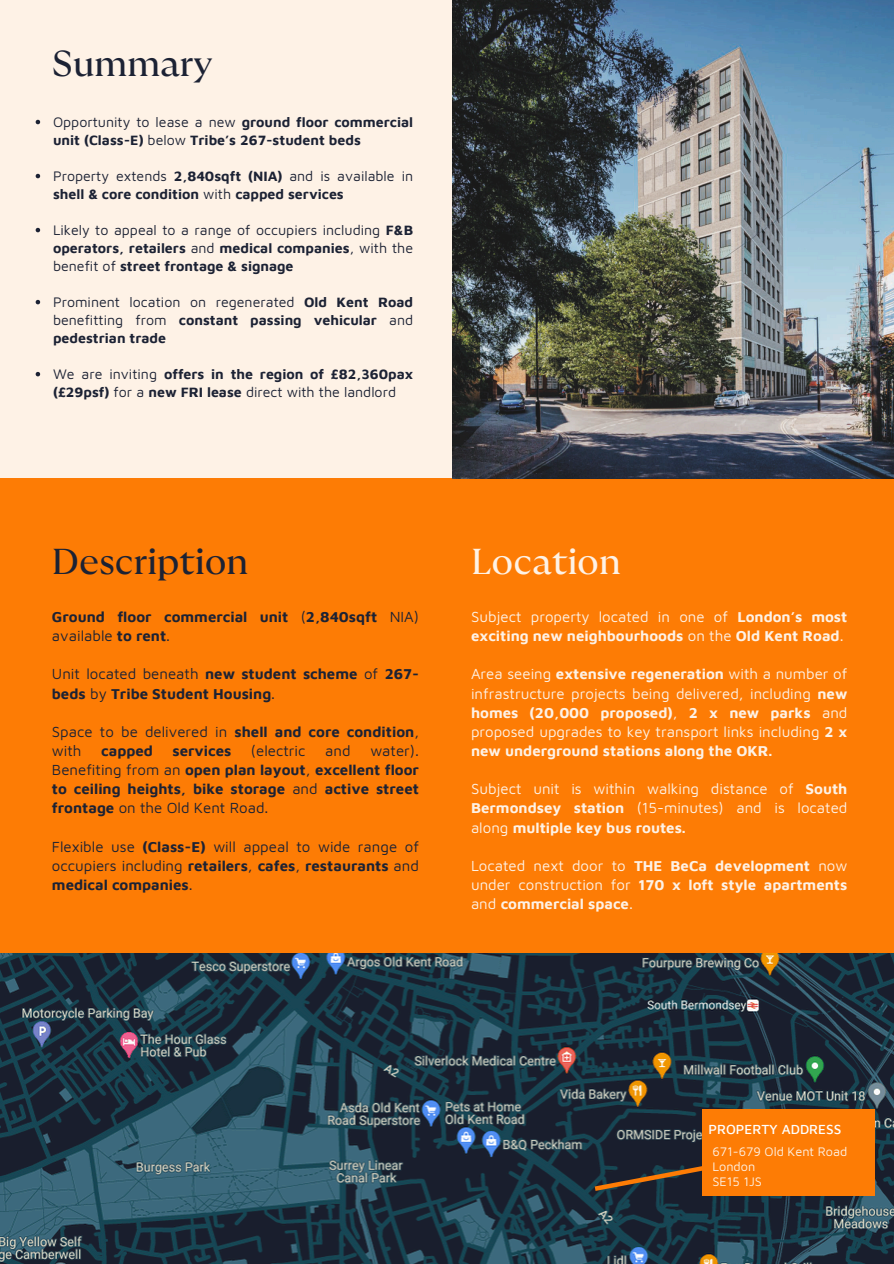
<style>
.page{position:relative;width:894px;height:1264px;background:#fff}
.page>*{position:absolute;margin:0;border:0;box-sizing:border-box;transform-origin:0 0}
.t1{font:36px "GT Ultra Fine";color:#1c2234}
.t2{font:36px "GT Ultra Fine";color:#fef2e6}
.t3{font:15px/19.2px "Maven Pro";color:#fef2e6;text-align:justify}
.t4{font:700 15px/19.2px "Maven Pro";color:#1c2234}
.t5{font:700 15px/19px "Maven Pro";color:#fef2e6}
.t6{font:15px/19.2px "Maven Pro";color:#1c2234}
.t7{font:700 14.25px/18px "Maven Pro";color:#1c2234}
.t8{font:14.25px/18px "Maven Pro";color:#1c2234;text-align:justify}
.t9{font:500 13.5px "Maven Pro";color:#fff}
.t10{font:12.75px "Maven Pro";color:#fef2e6}
.s1{font-weight:400}
.s2{font-weight:700}
</style>
<div class="page">
<div style="left:0;top:0;width:451px;height:502px;background:#fef2e6"></div>
<div style="left:0;top:478px;width:893px;height:476px;background:#fd7c05"></div>
<img style="left:0;top:954px;width:893px;height:309px">
<div style="left:702px;top:1108px;width:172px;height:87px;background:#fd7c05"></div>
<svg style="left:589px;top:1161px;width:113px;height:32px;background:#37312e"></svg>
<img style="left:452px;top:0;width:441px;height:478px">
<svg style="left:36px;top:120px;width:4px;height:4px"></svg>
<svg style="left:36px;top:174px;width:4px;height:4px"></svg>
<svg style="left:36px;top:228px;width:4px;height:4px"></svg>
<svg style="left:36px;top:300px;width:4px;height:4px"></svg>
<svg style="left:36px;top:372px;width:4px;height:4px"></svg>
<h3 class="t1" style="left:52px;top:47px;width:162px">Summary</h3>
<h3 class="t7" style="left:53px;top:112px;width:361px"><span class="s1">Opportunity to lease a new</span> ground floor commercial unit (Class-E) <span class="s1">below</span> Tribe’s 267-student beds</h3>
<h3 class="t7" style="left:53px;top:166px;width:361px"><span class="s1">Property extends</span> 2,840sqft (NIA) <span class="s1">and is available in </span>shell &amp; core condition <span class="s1">with</span> capped services</h3>
<h3 class="t8" style="left:53px;top:220px;width:361px">Likely to appeal to a range of occupiers including <span class="s2">F&amp;B operators, retailers</span> and <span class="s2">medical companies</span>, with the benefit of <span class="s2">street frontage &amp; signage</span></h3>
<h3 class="t7" style="left:53px;top:292px;width:361px;text-align:justify"><span class="s1">Prominent location on regenerated</span> Old Kent Road <span class="s1">benefitting from</span> constant passing vehicular <span class="s1">and </span>pedestrian trade</h3>
<h3 class="t7" style="left:53px;top:364px;width:361px"><span class="s1">We are inviting</span> offers in the region of £82,360pax (£29psf) <span class="s1">for a</span> new FRI lease <span class="s1">direct with the landlord</span></h3>
<p class="t1" style="left:52px;top:544px;width:198px">Description</p>
<p class="t4" style="left:52px;top:607px;width:368px">Ground floor commercial unit <span class="s1">(</span>2,840sqft <span class="s1">NIA) available</span> to rent<span class="s1">.</span></p>
<p class="t4" style="left:52px;top:664px;width:368px"><span class="s1">Unit located beneath</span> new student scheme <span class="s1">of</span> 267- beds <span class="s1">by</span> Tribe Student Housing<span class="s1">.</span></p>
<h1 class="t6" style="left:52px;top:721px;width:368px">Space to be delivered in <span class="s2">shell and core condition</span>, with</h1>
<h1 class="t4" style="left:52px;top:740px;width:368px;text-align:right"><span class="s1">water).<br>Benefiting from an</span> open plan layout<span class="s1">,</span> excellent floor</h1>
<h1 class="t4" style="left:52px;top:779px;width:368px">to ceiling heights, bike storage <span class="s1">and</span> active street frontage <span class="s1">on the Old Kent Road.</span></h1>
<h1 class="t6" style="left:52px;top:836px;width:368px">Flexible use <span class="s2">(Class-E)</span> will appeal to wide range of occupiers including <span class="s2">retailers</span>, <span class="s2">cafes</span>, <span class="s2">restaurants</span> and</h1>
<h3 class="t4" style="left:52px;top:874px;width:142px">medical companies<span class="s1">.</span></h3>
<h1 class="t4" style="left:101px;top:740px;width:53px">capped</h1>
<h1 class="t4" style="left:172px;top:740px;width:60px">services</h1>
<h1 class="t6" style="left:251px;top:740px;width:56px">(electric</h1>
<h1 class="t6" style="left:325px;top:740px;width:27px">and</h1>
<h1 class="t2" style="left:471px;top:544px;width:151px">Location</h1>
<h2 class="t5" style="left:471px;top:607px;width:378px"><span class="s1">Subject property located in one of</span> London’s most exciting new neighbourhoods <span class="s1">on the</span> Old Kent Road<span class="s1">.</span></h2>
<p class="t3" style="left:471px;top:664px;width:378px">Area seeing <span class="s2">extensive regeneration</span> with a number of infrastructure projects being delivered, including <span class="s2">new homes (20,000 proposed)</span>, <span class="s2">2 x new parks</span> and proposed upgrades to key transport links including <span class="s2">2 x new underground stations along the OKR.</span></p>
<p class="t3" style="left:471px;top:779px;width:378px">Subject unit is within walking distance of <span class="s2">South Bermondsey station</span> (15-minutes) and is located along <span class="s2">multiple key bus routes.</span></p>
<p class="t5" style="left:471px;top:855px;width:378px;text-align:justify"><span class="s1">Located next door to</span> THE BeCa development <span class="s1">now under construction for</span> 170 x loft style apartments <span class="s1">and</span> commercial space<span class="s1">.</span></p>
<h3 class="t9" style="left:708px;top:1121px;width:134px">PROPERTY ADDRESS</h3>
<p class="t10" style="left:712px;top:1143px;width:136px">671-679 Old Kent Road</p>
<p class="t10" style="left:712px;top:1158px;width:44px">London</p>
<p class="t10" style="left:712px;top:1173px;width:51px">SE15 1JS</p>
</div>
